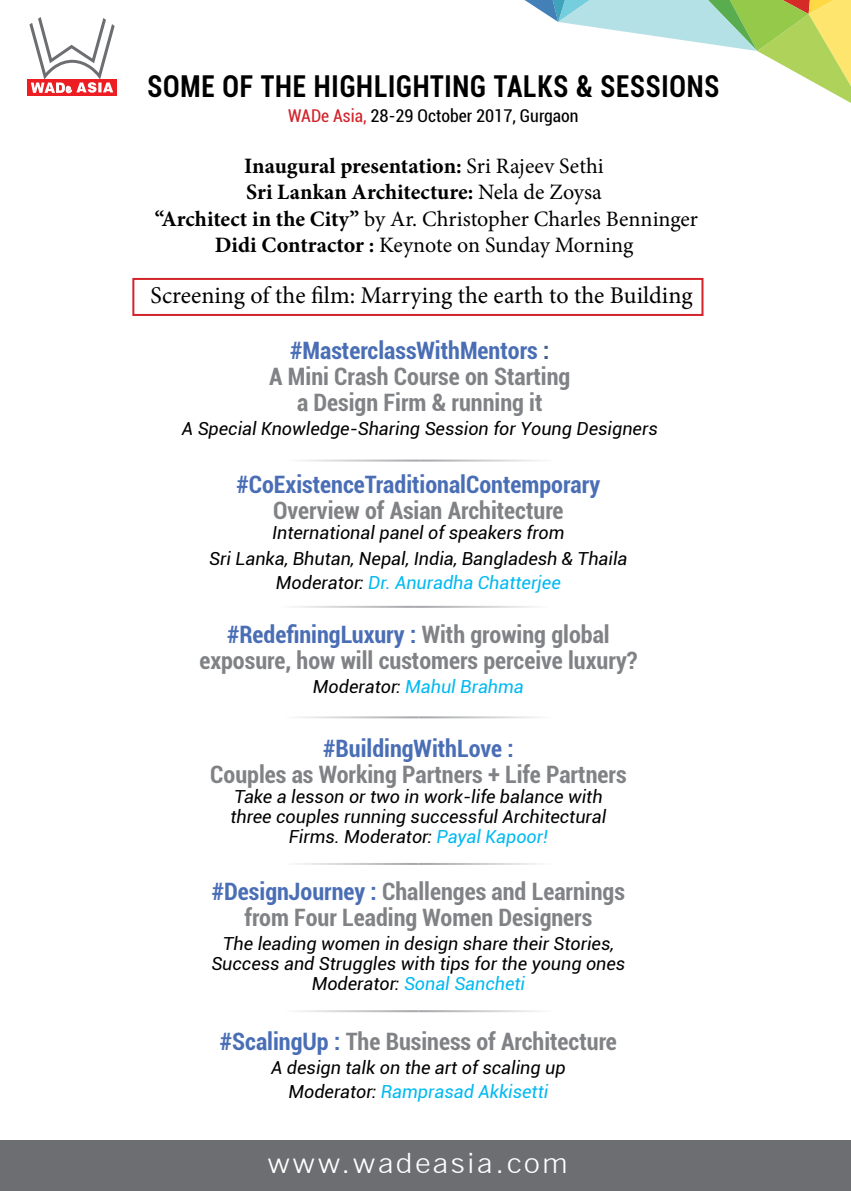
<style>
.page{position:relative;width:851px;height:1191px;background:#fff}
.page>*{position:absolute;margin:0;border:0;box-sizing:border-box;transform-origin:0 0}
.t1{font:700 condensed 30.2px "Roboto";letter-spacing:.03em;color:#000;scale:.91 1}
.t2{font:300 28px "News Gothic BT";letter-spacing:.08em;color:#fff;scale:1.12 1}
.t3{font:700 condensed 24px/26px "Roboto";color:#808285;text-align:center}
.t4{font:700 condensed 24px "Roboto";color:#4a6eb5}
.t5{font:24px "Minion Pro";color:#000}
.t6{font:700 22px/26.4px "Minion Pro";color:#000;text-align:center}
.t7{font:italic 18px/20px "Roboto";color:#000;text-align:center}
.t8{font:italic 18px "Roboto";color:#00b9f1}
.t9{font:condensed 17.6px "Roboto";color:#000}
.s1{color:#d2232a}
.s2{font-weight:400}
.s3{color:#4a6eb5}
.s4{color:#455e86}
.s5{color:#000}
.s6{color:#00b9f1}
</style>
<div class="page">
<svg style="left:524px;top:0;width:326px;height:103px"></svg>
<hr style="left:285px;top:459px;width:135px;height:2px;background:#a7a9ac">
<hr style="left:420px;top:459px;width:134px;height:2px;background:#a7a9ac">
<hr style="left:284px;top:716px;width:134px;height:2px;background:#a7a9ac">
<hr style="left:418px;top:716px;width:134px;height:2px;background:#a7a9ac">
<hr style="left:284px;top:863px;width:134px;height:2px;background:#a7a9ac">
<hr style="left:418px;top:863px;width:134px;height:2px;background:#a7a9ac">
<hr style="left:284px;top:1010px;width:134px;height:2px;background:#a7a9ac">
<hr style="left:418px;top:1010px;width:134px;height:2px;background:#a7a9ac">
<hr style="left:280px;top:606px;width:134px;height:2px;background:#a7a9ac">
<hr style="left:414px;top:606px;width:134px;height:2px;background:#a7a9ac">
<div style="left:132px;top:278px;width:571px;height:38px;border:2px solid #d2232a"></div>
<div style="left:27px;top:79px;width:90px;height:17px;background:#ed1d24"></div>
<svg style="left:29px;top:17px;width:86px;height:76px"></svg>
<div style="left:0;top:1140px;width:850px;height:51px;background:#6d6e71"></div>
<h1 class="t1" style="left:147px;top:65px;width:630px">Some of the highlighting TALKS &amp; sessions</h1>
<p class="t9" style="left:288px;top:103px;width:292px"><span class="s1">WADe Asia,</span> 28-29 October 2017, Gurgaon</p>
<p class="t6" style="left:155px;top:152px;width:544px">Inaugural presentation: <span class="s2">Sri Rajeev Sethi<br></span>Sri Lankan Architecture: <span class="s2">Nela de Zoysa<br></span>“Architect in the City” <span class="s2">by Ar. Christopher Charles Benninger </span>Didi Contractor : <span class="s2">Keynote on Sunday Morning</span></p>
<h3 class="t5" style="left:150px;top:279px;width:543px">Screening of the film: Marrying the earth to the Building</h3>
<h3 class="t3" style="left:269px;top:337px;width:302px"><span class="s3">#MasterclassWithMentors</span> <span class="s4">:<br></span>A Mini Crash Course on Starting a Design Firm &amp; running it</h3>
<p class="t7" style="left:182px;top:418px;width:477px">A Special Knowledge-Sharing Session for Young Designers</p>
<h3 class="t4" style="left:236px;top:468px;width:365px">#CoExistenceTraditionalContemporary</h3>
<h3 class="t3" style="left:273px;top:497px;width:292px">Overview of Asian Architecture</h3>
<p class="t7" style="left:209px;top:519px;width:419px;line-height:26px">International panel of speakers from<br>Sri Lanka, Bhutan, Nepal, India, Bangladesh &amp; Thaila</p>
<p class="t8" style="left:276px;top:570px;width:286px"><span class="s5">Moderator:</span> Dr. Anuradha Chatterjee</p>
<h3 class="t3" style="left:199px;top:621px;width:439px"><span class="s3">#RedefiningLuxury :</span> With growing global exposure, how will customers perceive luxury?</h3>
<p class="t8" style="left:313px;top:674px;width:212px"><span class="s5">Moderator:</span> Mahul Brahma</p>
<h3 class="t4" style="left:323px;top:731px;width:192px">#BuildingWithLove :</h3>
<h3 class="t3" style="left:210px;top:760px;width:418px">Couples as Working Partners + Life Partners</h3>
<p class="t7" style="left:230px;top:785px;width:377px">Take a lesson or two in work-life balance with three couples running successful Architectural<br>Firms. Moderator: <span class="s6">Payal Kapoor!</span></p>
<h3 class="t3" style="left:212px;top:877px;width:414px"><span class="s3">#DesignJourney :</span> Challenges and Learnings from Four Leading Women Designers</h3>
<p class="t7" style="left:211px;top:933px;width:415px">The leading women in design share their Stories,<br>Success and Struggles with tips for the young ones<br>Moderator: <span class="s6">Sonal Sancheti</span></p>
<h3 class="t3" style="left:220px;top:1028px;width:398px"><span class="s3">#ScalingUp :</span> The Business of Architecture</h3>
<p class="t7" style="left:271px;top:1055px;width:296px;line-height:24px">A design talk on the art of scaling up<br>Moderator: <span class="s6">Ramprasad Akkisetti</span></p>
<h2 class="t2" style="left:267px;top:1146px;width:270px">www.wadeasia.com</h2>
</div>
